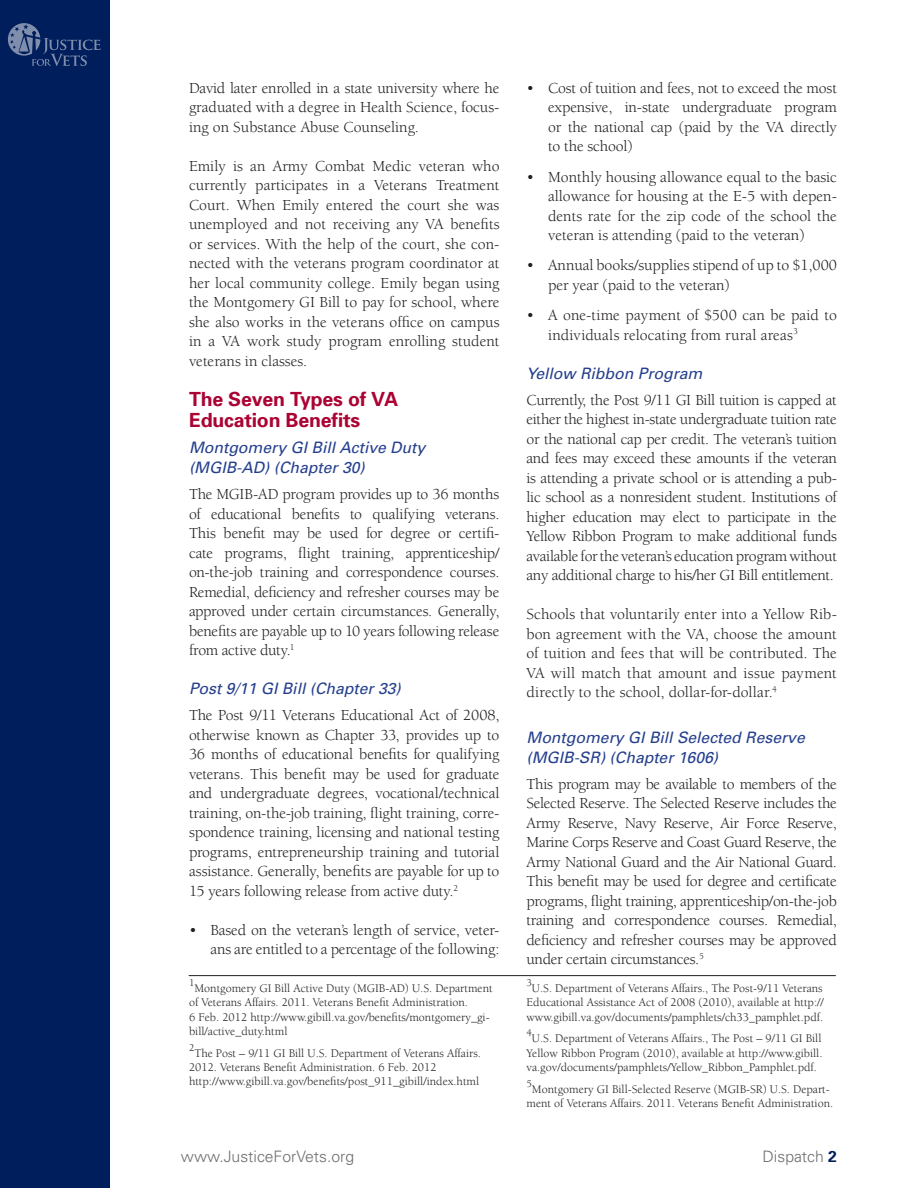
<style>
.page{position:relative;width:918px;height:1188px;background:#fff}
.page>*{position:absolute;margin:0;border:0;box-sizing:border-box;transform-origin:0 0}
.Body_Copy{font:700 19.5px/21px "Univers";letter-spacing:-.01em;color:#ab0333}
.Body_Copy-2{font:15.75px/19.5px "Berkeley";letter-spacing:-.005em;color:#231f20;text-align:justify}
.List_Paragraph{font:15.75px/19.5px "Berkeley";letter-spacing:-.01em;color:#231f20;text-align:justify}
.SUBHEAD{font:italic 15.75px/19.5px "Univers";color:#253f8e}
.t1{font:300 15.75px "Univers";color:#6c6d70}
.t2{font:12px/14.4px "Berkeley";color:#231f20;text-align:center}
.t3{font:10.5px "Berkeley";color:#231f20}
.s1{font-weight:700;color:#001e5b}
</style>
<div class="page">
<div style="left:0;top:0;width:110px;height:1188px;background:#001e5b"></div>
<svg style="left:8px;top:23px;width:92px;height:43px"></svg>
<hr style="left:189px;top:975px;width:647px;height:1px;background:#231f20">
<p class="Body_Copy-2" style="left:189px;top:78px;width:312px">David later enrolled in a state university where he graduated with a degree in Health Science, focus&shy;ing on Substance Abuse Counseling.</p>
<p class="Body_Copy-2" style="left:189px;top:156px;width:312px">Emily is an Army Combat Medic veteran who currently participates in a Veterans Treatment Court. When Emily entered the court she was unemployed and not receiving any VA benefits or services. With the help of the court, she con&shy;nected with the veterans program coordinator at her local community college. Emily began using the Montgomery GI Bill to pay for school, where she also works in the veterans office on campus in a VA work study program enrolling student veterans in classes.</p>
<p class="Body_Copy" style="left:189px;top:388px;width:211px">The Seven Types of VA<br>Education Benefits</p>
<p class="SUBHEAD" style="left:189px;top:438px;width:238px">Montgomery GI Bill Active Duty (MGIB-AD) (Chapter 30)</p>
<p class="Body_Copy-2" style="left:189px;top:485px;width:312px">The MGIB-AD program provides up to 36 months of educational benefits to qualifying veterans.<br>This benefit may be used for degree or certifi&shy;cate programs, flight training, apprenticeship/ on-the-job training and correspondence courses.<br>Remedial, deficiency and refresher courses may be approved under certain circumstances. Generally, benefits are payable up to 10 years following release from active duty.<sup>1</sup></p>
<p class="SUBHEAD" style="left:189px;top:679px;width:213px">Post 9/11 GI Bill (Chapter 33)</p>
<p class="Body_Copy-2" style="left:189px;top:706px;width:312px">The Post 9/11 Veterans Educational Act of 2008, otherwise known as Chapter 33, provides up to 36 months of educational benefits for qualifying veterans. This benefit may be used for graduate and undergraduate degrees, vocational/technical training, on-the-job training, flight training, corre&shy;spondence training, licensing and national testing programs, entrepreneurship training and tutorial assistance. Generally, benefits are payable for up to 15 years following release from active duty.<sup>2</sup></p>
<p class="List_Paragraph" style="left:189px;top:921px;width:312px;text-align:right">• Based on the veteran’s length of service, veter&shy;ans are entitled to a percentage of the following:</p>
<p class="t3" style="left:189px;top:977px;width:7px">1</p>
<p class="t2" style="left:189px;top:981px;width:305px;text-align:left;text-indent:5px">Montgomery GI Bill Active Duty (MGIB-AD) U.S. Department of Veterans Affairs. 2011. Veterans Benefit Administration.<br>6 Feb. 2012 http://www.gibill.va.gov/benefits/montgomery_gi&shy;bill/active_duty.html</p>
<p class="t3" style="left:189px;top:1042px;width:7px">2</p>
<p class="t2" style="left:189px;top:1046px;width:293px;text-align:left;text-indent:5px">The Post – 9/11 GI Bill U.S. Department of Veterans Affairs.<br>2012. Veterans Benefit Administration. 6 Feb. 2012 http://www.gibill.va.gov/benefits/post_911_gibill/index.html</p>
<p class="List_Paragraph" style="left:548px;top:78px;width:290px;text-indent:-22px">• Cost of tuition and fees, not to exceed the most expensive, in-state undergraduate program or the national cap (paid by the VA directly to the school)</p>
<p class="List_Paragraph" style="left:548px;top:167px;width:290px;text-indent:-22px">• Monthly housing allowance equal to the basic allowance for housing at the E-5 with depen&shy;dents rate for the zip code of the school the veteran is attending (paid to the veteran)</p>
<p class="List_Paragraph" style="left:548px;top:256px;width:290px;text-indent:-22px">• Annual books/supplies stipend of up to $1,000 per year (paid to the veteran)</p>
<p class="Body_Copy-2" style="left:548px;top:306px;width:290px;text-indent:-22px">• A one-time payment of $500 can be paid to individuals relocating from rural areas<sup>3</sup></p>
<p class="SUBHEAD" style="left:526px;top:363px;width:178px">Yellow Ribbon Program</p>
<p class="Body_Copy-2" style="left:526px;top:391px;width:312px">Currently, the Post 9/11 GI Bill tuition is capped at either the highest in-state undergraduate tuition rate or the national cap per credit. The veteran’s tuition and fees may exceed these amounts if the veteran is attending a private school or is attending a pub&shy;lic school as a nonresident student. Institutions of higher education may elect to participate in the Yellow Ribbon Program to make additional funds available for the veteran’s educationprogram without any additional charge to his/her GI Bill entitlement.</p>
<p class="Body_Copy-2" style="left:526px;top:605px;width:312px">Schools that voluntarily enter into a Yellow Rib&shy;bon agreement with the VA, choose the amount of tuition and fees that will be contributed. The VA will match that amount and issue payment directly to the school, dollar-for-dollar.<sup>4</sup></p>
<p class="SUBHEAD" style="left:527px;top:728px;width:280px">Montgomery GI Bill Selected Reserve (MGIB-SR) (Chapter 1606)</p>
<p class="Body_Copy-2" style="left:527px;top:775px;width:312px">This program may be available to members of the Selected Reserve. The Selected Reserve includes the Army Reserve, Navy Reserve, Air Force Reserve, Marine Corps Reserve and Coast Guard Reserve, the Army National Guard and the Air National Guard.<br>This benefit may be used for degree and certificate programs, flight training, apprenticeship/on-the-job training and correspondence courses. Remedial, deficiency and refresher courses may be approved under certain circumstances.<sup>5</sup></p>
<p class="t3" style="left:526px;top:977px;width:7px">3</p>
<p class="t2" style="left:526px;top:981px;width:299px">U.S. Department of Veterans Affairs., The Post-9/11 Veterans<br>Educational Assistance Act of 2008 (2010), available at http:// www.gibill.va.gov/documents/pamphlets/ch33_pamphlet.pdf.</p>
<p class="t3" style="left:526px;top:1027px;width:7px">4</p>
<p class="t2" style="left:526px;top:1032px;width:298px">U.S. Department of Veterans Affairs., The Post – 9/11 GI Bill<br>Yellow Ribbon Program (2010), available at http://www.gibill. va.gov/documents/pamphlets/Yellow_Ribbon_Pamphlet.pdf.</p>
<p class="t3" style="left:526px;top:1078px;width:7px">5</p>
<p class="t2" style="left:526px;top:1082px;width:308px">Montgomery GI Bill-Selected Reserve (MGIB-SR) U.S. Depart&shy;ment of Veterans Affairs. 2011. Veterans Benefit Administration.</p>
<p class="t1" style="left:181px;top:1147px;width:175px">www.JusticeForVets.org</p>
<p class="t1" style="left:763px;top:1147px;width:76px">Dispatch <span class="s1">2</span></p>
</div>
